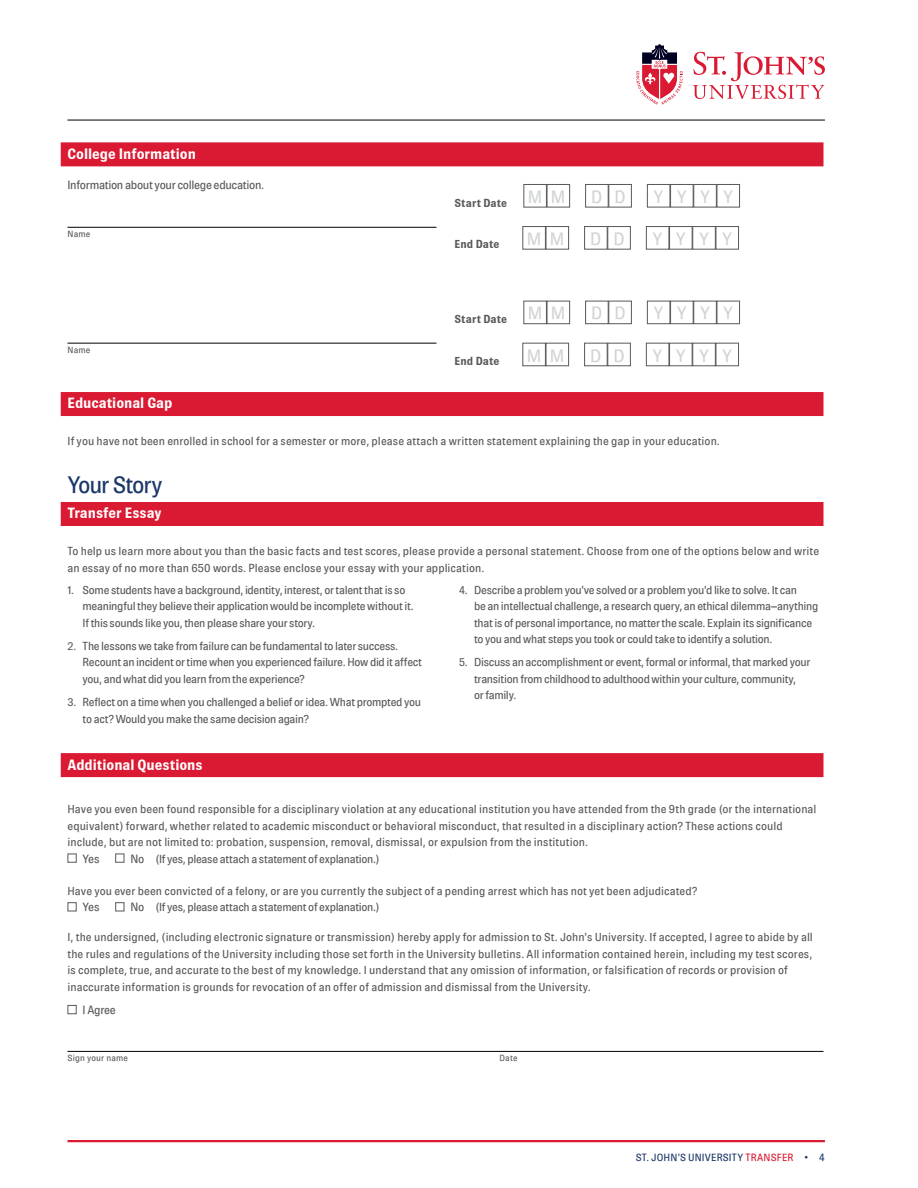
<style>
.page{position:relative;width:918px;height:1188px;background:#fff}
.page>*{position:absolute;margin:0;border:0;box-sizing:border-box;transform-origin:0 0}
.t1{font:24px "Brown";letter-spacing:-.045em;color:#1b3668}
.t2{font:18px "Brown";letter-spacing:.735em;color:#d1d3d4}
.t3{font:700 15px "Brown";letter-spacing:-.005em;color:#fff}
.t4{font:12px "Brown";letter-spacing:-.025em;color:#58595b}
.t5{font:11.7px/16.5px "Brown";color:#58595b}
.t6{font:11.7px/16.5px "Brown";letter-spacing:-.025em;color:#58595b}
.t7{font:700 11.7px "Brown";letter-spacing:.005em;color:#58595b}
.t8{font:10.5px "Brown";letter-spacing:.015em;color:#1b3668}
.t9{font:9px "Brown";letter-spacing:.025em;color:#58595b}
.s1{font-size:11.25px}
.s2{font-size:12px}
.s3{color:#da1a32}
</style>
<div class="page">
<hr style="left:68px;top:120px;width:757px;height:1px;background:#000">
<hr style="left:68px;top:1140px;width:757px;height:2px;background:#da1a32">
<svg style="left:636px;top:44px;width:47px;height:61px"></svg>
<svg style="left:693px;top:52px;width:132px;height:47px"></svg>
<div style="left:61px;top:142px;width:763px;height:24px;background:#da1a32"></div>
<hr style="left:68px;top:227px;width:368px;height:1px;background:#000">
<hr style="left:68px;top:343px;width:368px;height:1px;background:#000">
<div style="left:524px;top:184px;width:23px;height:23px;border:1px solid #58595b"></div>
<div style="left:547px;top:184px;width:23px;height:23px;border:1px solid #58595b"></div>
<div style="left:585px;top:184px;width:23px;height:23px;border:1px solid #58595b"></div>
<div style="left:608px;top:184px;width:24px;height:23px;border:1px solid #58595b"></div>
<div style="left:647px;top:184px;width:23px;height:23px;border:1px solid #58595b"></div>
<div style="left:670px;top:184px;width:23px;height:23px;border:1px solid #58595b"></div>
<div style="left:693px;top:184px;width:24px;height:23px;border:1px solid #58595b"></div>
<div style="left:717px;top:184px;width:23px;height:23px;border:1px solid #58595b"></div>
<div style="left:523px;top:226px;width:23px;height:23px;border:1px solid #58595b"></div>
<div style="left:546px;top:226px;width:23px;height:23px;border:1px solid #58595b"></div>
<div style="left:584px;top:226px;width:23px;height:23px;border:1px solid #58595b"></div>
<div style="left:607px;top:226px;width:24px;height:23px;border:1px solid #58595b"></div>
<div style="left:646px;top:226px;width:23px;height:23px;border:1px solid #58595b"></div>
<div style="left:669px;top:226px;width:23px;height:23px;border:1px solid #58595b"></div>
<div style="left:692px;top:226px;width:24px;height:23px;border:1px solid #58595b"></div>
<div style="left:716px;top:226px;width:23px;height:23px;border:1px solid #58595b"></div>
<div style="left:524px;top:301px;width:23px;height:23px;border:1px solid #58595b"></div>
<div style="left:547px;top:301px;width:23px;height:23px;border:1px solid #58595b"></div>
<div style="left:585px;top:301px;width:23px;height:23px;border:1px solid #58595b"></div>
<div style="left:608px;top:301px;width:24px;height:23px;border:1px solid #58595b"></div>
<div style="left:647px;top:301px;width:23px;height:23px;border:1px solid #58595b"></div>
<div style="left:670px;top:301px;width:23px;height:23px;border:1px solid #58595b"></div>
<div style="left:693px;top:301px;width:24px;height:23px;border:1px solid #58595b"></div>
<div style="left:717px;top:301px;width:23px;height:23px;border:1px solid #58595b"></div>
<div style="left:523px;top:343px;width:23px;height:23px;border:1px solid #58595b"></div>
<div style="left:546px;top:343px;width:23px;height:23px;border:1px solid #58595b"></div>
<div style="left:584px;top:343px;width:23px;height:23px;border:1px solid #58595b"></div>
<div style="left:607px;top:343px;width:24px;height:23px;border:1px solid #58595b"></div>
<div style="left:646px;top:343px;width:23px;height:23px;border:1px solid #58595b"></div>
<div style="left:669px;top:343px;width:23px;height:23px;border:1px solid #58595b"></div>
<div style="left:692px;top:343px;width:24px;height:23px;border:1px solid #58595b"></div>
<div style="left:716px;top:343px;width:23px;height:23px;border:1px solid #58595b"></div>
<div style="left:61px;top:502px;width:763px;height:24px;background:#da1a32"></div>
<div style="left:61px;top:392px;width:763px;height:24px;background:#da1a32"></div>
<div style="left:61px;top:753px;width:763px;height:24px;background:#da1a32"></div>
<div style="left:68px;top:854px;width:9px;height:9px;border:1px solid #58595b"></div>
<div style="left:115px;top:854px;width:9px;height:9px;border:1px solid #58595b"></div>
<div style="left:68px;top:902px;width:9px;height:9px;border:1px solid #58595b"></div>
<div style="left:115px;top:902px;width:9px;height:9px;border:1px solid #58595b"></div>
<div style="left:68px;top:1005px;width:9px;height:9px;border:1px solid #58595b"></div>
<hr style="left:68px;top:1051px;width:756px;height:1px;background:#000">
<p class="t3" style="left:68px;top:145px;width:130px">College Information</p>
<p class="t4" style="left:68px;top:178px;width:198px">Information about your college education.</p>
<p class="t9" style="left:68px;top:229px;width:24px">Name</p>
<p class="t9" style="left:68px;top:345px;width:24px">Name</p>
<p class="t7" style="left:454px;top:196px;width:113px">Start Date <sup>M</sup> <sup>M</sup></p>
<h2 class="t2" style="left:591px;top:187px;width:36px">D D</h2>
<h2 class="t2" style="left:654px;top:187px;width:81px">YYYY</h2>
<p class="t7" style="left:454px;top:238px;width:47px">End Date</p>
<h2 class="t2" style="left:527px;top:229px;width:39px">M M</h2>
<h2 class="t2" style="left:590px;top:229px;width:36px">D D</h2>
<h2 class="t2" style="left:653px;top:229px;width:81px">YYYY</h2>
<p class="t7" style="left:454px;top:313px;width:113px">Start Date <sup>M</sup> <sup>M</sup></p>
<h2 class="t2" style="left:591px;top:303px;width:36px">D D</h2>
<h2 class="t2" style="left:654px;top:303px;width:81px">YYYY</h2>
<p class="t7" style="left:454px;top:354px;width:47px">End Date</p>
<h2 class="t2" style="left:527px;top:345px;width:39px">M M</h2>
<h2 class="t2" style="left:590px;top:345px;width:36px">D D</h2>
<h2 class="t2" style="left:653px;top:345px;width:81px">YYYY</h2>
<p class="t3" style="left:68px;top:395px;width:107px">Educational Gap</p>
<p class="t5" style="left:68px;top:433px;width:654px">If you have not been enrolled in school for a semester or more, please attach a written statement explaining the gap in your education.</p>
<h1 class="t1" style="left:68px;top:472px;width:96px">Your Story</h1>
<p class="t3" style="left:68px;top:505px;width:96px">Transfer Essay</p>
<p class="t5" style="left:68px;top:543px;width:753px">To help us learn more about you than the basic facts and test scores, please provide a personal statement. Choose from one of the options below and write an essay of no more than 650 words. Please enclose your essay with your application.</p>
<p class="t6" style="left:83px;top:581px;width:333px;text-indent:-15px"><span class="s1">1.</span> Some students have a background, identity, interest, or talent that is so meaningful they believe their application would be incomplete without it.<br>If this sounds like you, then please share your story.</p>
<p class="t6" style="left:83px;top:637px;width:341px;text-indent:-15px"><span class="s1">2.</span> The lessons we take from failure can be fundamental to later success.<br>Recount an incident or time when you experienced failure. How did it affect you, and what did you learn from the experience?</p>
<p class="t6" style="left:83px;top:694px;width:340px;text-indent:-15px"><span class="s1">3.</span> Reflect on a time when you challenged a belief or idea. What prompted you to act? Would you make the same decision again?</p>
<p class="t6" style="left:474px;top:581px;width:346px;text-indent:-15px"><span class="s1">4.</span> Describe a problem you’ve solved or a problem you’d like to solve. It can<br>be an intellectual challenge, a research query, an ethical dilemma–anything that is of personal importance, no matter the scale. Explain its significance to you and what steps you took or could take to identify a solution.</p>
<p class="t6" style="left:474px;top:654px;width:338px;text-indent:-15px"><span class="s1">5.</span> Discuss an accomplishment or event, formal or informal, that marked your transition from childhood to adulthood within your culture, community,<br>or family.</p>
<p class="t3" style="left:68px;top:756px;width:137px">Additional Questions</p>
<p class="t5" style="left:68px;top:801px;width:751px">Have you even been found responsible for a disciplinary violation at any educational institution you have attended from the 9th grade (or the international equivalent) forward, whether related to academic misconduct or behavioral misconduct, that resulted in a disciplinary action? These actions could include, but are not limited to: probation, suspension, removal, dismissal, or expulsion from the institution.</p>
<p class="t4" style="left:83px;top:852px;width:18px">Yes</p>
<p class="t6" style="left:130px;top:850px;width:251px"><span class="s2">No</span> (If yes, please attach a statement of explanation.)</p>
<p class="t5" style="left:67px;top:882px;width:631px">Have you ever been convicted of a felony, or are you currently the subject of a pending arrest which has not yet been adjudicated?</p>
<p class="t4" style="left:83px;top:900px;width:18px">Yes</p>
<p class="t6" style="left:130px;top:899px;width:251px"><span class="s2">No</span> (If yes, please attach a statement of explanation.)</p>
<p class="t5" style="left:67px;top:929px;width:747px">I, the undersigned, (including electronic signature or transmission) hereby apply for admission to St. John’s University. If accepted, I agree to abide by all the rules and regulations of the University including those set forth in the University bulletins. All information contained herein, including my test scores, is complete, true, and accurate to the best of my knowledge. I understand that any omission of information, or falsification of records or provision of inaccurate information is grounds for revocation of an offer of admission and dismissal from the University.</p>
<p class="t4" style="left:83px;top:1003px;width:35px">I Agree</p>
<p class="t9" style="left:68px;top:1053px;width:62px">Sign your name</p>
<p class="t9" style="left:500px;top:1053px;width:20px">Date</p>
<p class="t8" style="left:636px;top:1152px;width:191px">ST. JOHN’S UNIVERSITY <span class="s3">TRANSFER</span> • 4</p>
</div>
